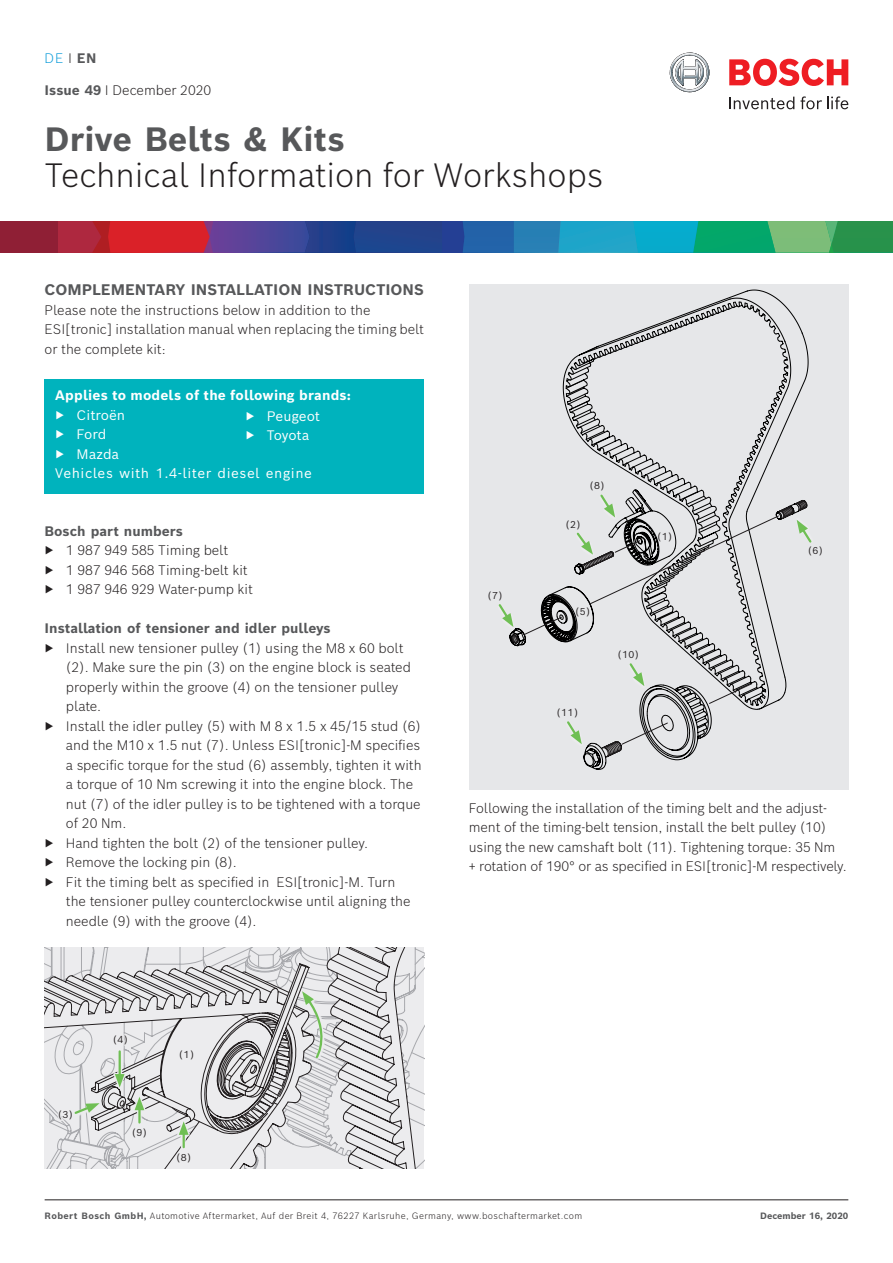
<style>
.page{position:relative;width:893px;height:1263px;background:#fff}
.page>*{position:absolute;margin:0;border:0;box-sizing:border-box;transform-origin:0 0}
.t1{font:300 33px "Bosch Sans";color:#231f20}
.t2{font:700 33px "Bosch Sans";color:#57585a}
.t3{font:700 15px "Bosch Sans";color:#57585a}
.t4{font:300 13.5px/19.5px "Bosch Sans";color:#231f20}
.t5{font:13.5px/19.5px "Bosch Sans";letter-spacing:.015em;color:#fff}
.t6{font:700 13.5px "Bosch Sans";color:#57585a}
.t7{font:13.5px/19.5px "Bosch Sans";letter-spacing:-.01em;color:#fff}
.t8{font:300 13.5px "Bosch Sans";color:#0a9bd9}
.t9{font:9.75px "Bosch Sans";color:#231f20}
.t10{font:300 9px "Bosch Sans";letter-spacing:.04em;color:#231f20}
.t11{font:700 9px "Bosch Sans";color:#57585a}
.s1{color:#231f20}
.s2{font-weight:700;color:#57585a}
.s3{font-weight:700}
.s4{font-weight:300}
</style>
<div class="page">
<div style="left:0;top:221px;width:58px;height:32px;background:#8f1f35"></div>
<svg style="left:58px;top:221px;width:835px;height:32px;background:#476a81"></svg>
<svg style="left:670px;top:53px;width:40px;height:39px"></svg>
<svg style="left:729px;top:97px;width:65px;height:12px"></svg>
<svg style="left:800px;top:96px;width:48px;height:13px"></svg>
<svg style="left:729px;top:59px;width:119px;height:27px"></svg>
<hr style="left:45px;top:1199px;width:803px;height:1px;background:#231f20">
<svg style="left:410px;top:947px;width:10px;height:221px;background:#e3e2e5"></svg>
<div style="left:469px;top:284px;width:379px;height:505px;background:#e6e7e9"></div>
<div style="left:45px;top:379px;width:379px;height:115px;background:#00b3bd"></div>
<svg style="left:498px;top:604px;width:28px;height:43px"></svg>
<svg style="left:541px;top:290px;width:271px;height:480px"></svg>
<svg style="left:45px;top:947px;width:365px;height:221px;background:#cececf"></svg>
<p class="t8" style="left:45px;top:49px;width:53px">DE <span class="s1">I</span> <span class="s2">EN</span></p>
<p class="t4" style="left:45px;top:80px;width:168px"><span class="s2">Issue 49</span> I December 2020</p>
<h1 class="t2" style="left:45px;top:117px;width:302px">Drive Belts &amp; Kits</h1>
<h1 class="t1" style="left:45px;top:153px;width:561px">Technical Information for Workshops</h1>
<p class="t3" style="left:45px;top:280px;width:381px">COMPLEMENTARY INSTALLATION INSTRUCTIONS</p>
<p class="t4" style="left:45px;top:300px;width:381px">Please note the instructions below in addition to the<br>ESI[tronic] installation manual when replacing the timing belt or the complete kit:</p>
<p class="t5" style="left:55px;top:385px;width:297px"><span class="s3">Applies to models of the following brands: </span><span class="s4">▶</span> Citroën<br><span class="s4">▶</span> Ford<br><span class="s4">▶</span> Mazda<br>Vehicles with 1.4-liter diesel engine</p>
<p class="t7" style="left:246px;top:406px;width:76px"><span class="s4">▶</span> Peugeot <span class="s4">▶</span> Toyota</p>
<p class="t6" style="left:45px;top:522px;width:140px">Bosch part numbers</p>
<p class="t4" style="left:45px;top:540px;width:210px">▶ 1 987 949 585 Timing belt<br>▶ 1 987 946 568 Timing-belt kit ▶ 1 987 946 929 Water-pump kit</p>
<p class="t6" style="left:45px;top:619px;width:288px">Installation of tensioner and idler pulleys</p>
<p class="t4" style="left:45px;top:638px;width:361px">▶ Install new tensioner pulley (1) using the M8 x 60 bolt</p>
<p class="t4" style="left:66px;top:657px;width:347px">(2). Make sure the pin (3) on the engine block is seated</p>
<p class="t4" style="left:66px;top:677px;width:334px">properly within the groove (4) on the tensioner pulley</p>
<p class="t4" style="left:66px;top:696px;width:37px">plate.</p>
<p class="t4" style="left:45px;top:716px;width:378px">▶ Install the idler pulley (5) with M 8 x 1.5 x 45/15 stud (6)</p>
<p class="t4" style="left:66px;top:735px;width:356px">and the M10 x 1.5 nut (7). Unless ESI[tronic]-M specifies</p>
<p class="t4" style="left:66px;top:755px;width:357px">a specific torque for the stud (6) assembly, tighten it with</p>
<p class="t4" style="left:66px;top:774px;width:349px">a torque of 10 Nm screwing it into the engine block. The</p>
<p class="t4" style="left:66px;top:794px;width:356px">nut (7) of the idler pulley is to be tightened with a torque</p>
<p class="t4" style="left:66px;top:813px;width:62px">of 20 Nm.</p>
<p class="t4" style="left:45px;top:833px;width:325px">▶ Hand tighten the bolt (2) of the tensioner pulley.</p>
<p class="t4" style="left:45px;top:852px;width:194px">▶ Remove the locking pin (8).</p>
<p class="t4" style="left:45px;top:872px;width:352px">▶ Fit the timing belt as specified in ESI[tronic]-M. Turn</p>
<p class="t4" style="left:66px;top:891px;width:346px">the tensioner pulley counterclockwise until aligning the</p>
<p class="t4" style="left:66px;top:911px;width:192px">needle (9) with the groove (4).</p>
<p class="t9" style="left:58px;top:1107px;width:17px">(3)</p>
<p class="t9" style="left:113px;top:1033px;width:17px">(4)</p>
<p class="t9" style="left:132px;top:1126px;width:17px">(9)</p>
<p class="t9" style="left:179px;top:1048px;width:17px">(1)</p>
<p class="t9" style="left:176px;top:1151px;width:17px">(8)</p>
<p class="t9" style="left:488px;top:589px;width:17px">(7)</p>
<p class="t9" style="left:589px;top:479px;width:17px">(8)</p>
<p class="t9" style="left:565px;top:518px;width:17px">(2)</p>
<p class="t9" style="left:657px;top:529px;width:17px">(1)</p>
<p class="t9" style="left:575px;top:605px;width:17px">(5)</p>
<p class="t9" style="left:556px;top:706px;width:23px">(11)</p>
<p class="t9" style="left:617px;top:648px;width:23px">(10)</p>
<p class="t9" style="left:808px;top:544px;width:17px">(6)</p>
<p class="t4" style="left:469px;top:798px;width:380px">Following the installation of the timing belt and the adjust&shy;ment of the timing-belt tension, install the belt pulley (10) using the new camshaft bolt (11). Tightening torque: 35 Nm<br>+ rotation of 190° or as specified in ESI[tronic]-M respectively.</p>
<p class="t10" style="left:45px;top:1210px;width:539px"><span class="s2">Robert Bosch GmbH,</span> Automotive Aftermarket, Auf der Breit 4, 76227 Karlsruhe, Germany, www.boschaftermarket.com</p>
<p class="t11" style="left:760px;top:1210px;width:90px">December 16, 2020</p>
</div>
